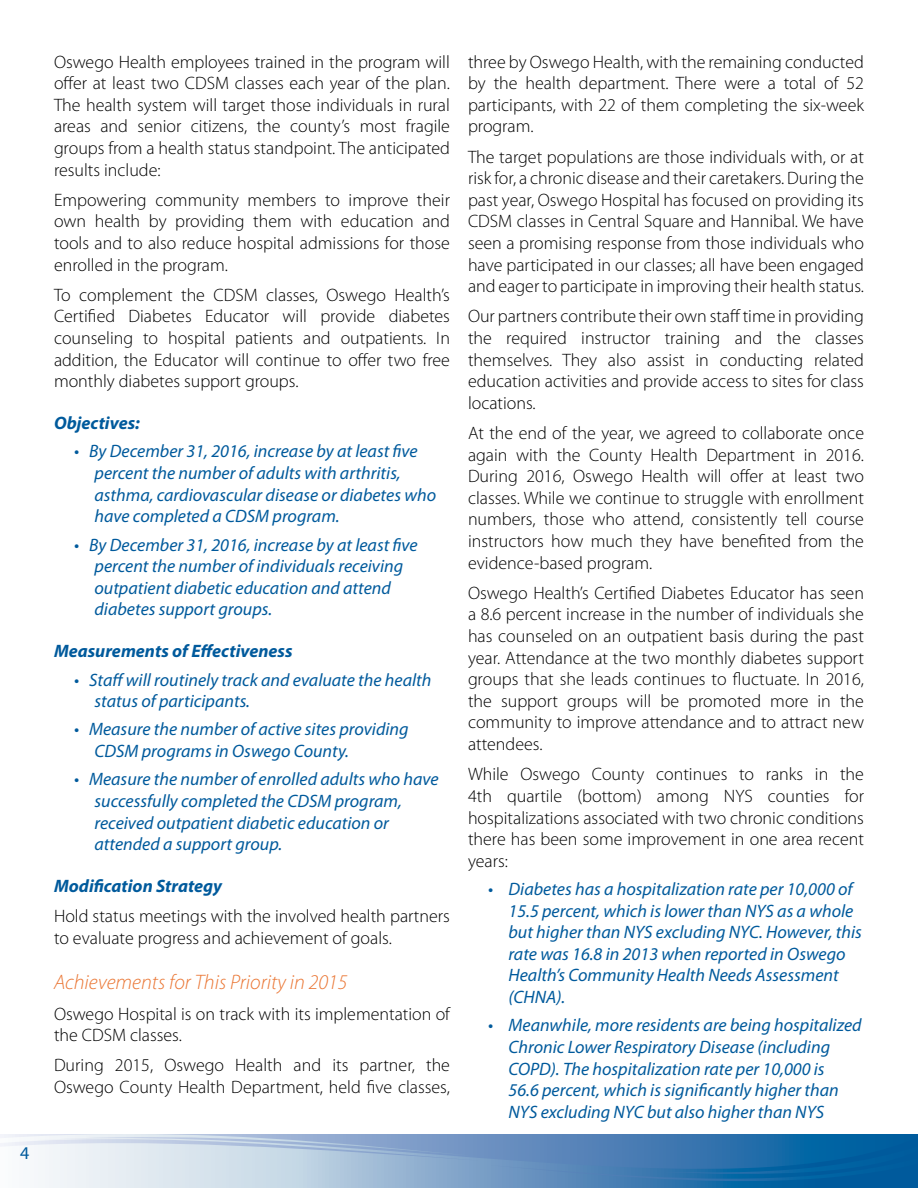
<style>
.page{position:relative;width:918px;height:1188px;background:#fff}
.page>*{position:absolute;margin:0;border:0;box-sizing:border-box;transform-origin:0 0}
.t1{font:italic 300 21px "Myriad Pro";color:#ea7634}
.t2{font:300 18px/21.6px "Myriad Pro";color:#000;text-align:justify}
.t3{font:italic 18px/21.6px "Myriad Pro";color:#005a9c}
.t4{font:italic 700 18px "Myriad Pro";color:#005a9c}
.t5{font:18px "Myriad Pro";color:#005a9c}
</style>
<div class="page">
<svg style="left:0;top:1134px;width:918px;height:54px;background:#7ca5ca"></svg>
<p class="t5" style="left:20px;top:1142px;width:11px">4</p>
<p class="t2" style="left:54px;top:51px;width:398px">Oswego Health employees trained in the program will offer at least two CDSM classes each year of the plan.<br>The health system will target those individuals in rural areas and senior citizens, the county’s most fragile groups from a health status standpoint. The anticipated results include:</p>
<p class="t2" style="left:54px;top:189px;width:397px">Empowering community members to improve their own health by providing them with education and tools and to also reduce hospital admissions for those enrolled in the program.</p>
<p class="t2" style="left:54px;top:284px;width:398px">To complement the CDSM classes, Oswego Health’s Certified Diabetes Educator will provide diabetes counseling to hospital patients and outpatients. In addition, the Educator will continue to offer two free monthly diabetes support groups.</p>
<p class="t4" style="left:54px;top:411px;width:87px">Objectives:</p>
<p class="t3" style="left:94px;top:440px;width:343px;text-indent:-20px">• By December 31, 2016, increase by at least five percent the number of adults with arthritis, asthma, cardiovascular disease or diabetes who have completed a CDSM program.</p>
<p class="t3" style="left:94px;top:533px;width:325px;text-indent:-20px">• By December 31, 2016, increase by at least five percent the number of individuals receiving outpatient diabetic education and attend diabetes support groups.</p>
<p class="t4" style="left:54px;top:639px;width:240px">Measurements of Effectiveness</p>
<p class="t3" style="left:94px;top:668px;width:338px;text-indent:-20px">• Staff will routinely track and evaluate the health status of participants.</p>
<p class="t3" style="left:94px;top:718px;width:316px;text-indent:-20px">• Measure the number of active sites providing<br>CDSM programs in Oswego County.</p>
<p class="t3" style="left:94px;top:768px;width:346px;text-indent:-20px">• Measure the number of enrolled adults who have successfully completed the CDSM program, received outpatient diabetic education or attended a support group.</p>
<p class="t4" style="left:54px;top:874px;width:170px">Modification Strategy</p>
<p class="t2" style="left:54px;top:906px;width:397px">Hold status meetings with the involved health partners to evaluate progress and achievement of goals.</p>
<p class="t1" style="left:54px;top:971px;width:295px">Achievements for This Priority in 2015</p>
<p class="t2" style="left:54px;top:1003px;width:397px">Oswego Hospital is on track with its implementation of the CDSM classes.</p>
<p class="t2" style="left:54px;top:1055px;width:398px">During 2015, Oswego Health and its partner, the<br>Oswego County Health Department, held five classes,</p>
<p class="t2" style="left:468px;top:51px;width:398px">three by Oswego Health, with the remaining conducted by the health department. There were a total of 52 participants, with 22 of them completing the six-week program.</p>
<p class="t2" style="left:468px;top:146px;width:398px">The target populations are those individuals with, or at risk for, a chronic disease and their caretakers. During the past year, Oswego Hospital has focused on providing its CDSM classes in Central Square and Hannibal. We have seen a promising response from those individuals who have participated in our classes; all have been engaged and eager to participate in improving their health status.</p>
<p class="t2" style="left:468px;top:306px;width:398px">Our partners contribute their own staff time in providing the required instructor training and the classes themselves. They also assist in conducting related education activities and provide access to sites for class locations.</p>
<p class="t2" style="left:468px;top:423px;width:398px">At the end of the year, we agreed to collaborate once again with the County Health Department in 2016.<br>During 2016, Oswego Health will offer at least two classes. While we continue to struggle with enrollment numbers, those who attend, consistently tell course instructors how much they have benefited from the evidence-based program.</p>
<p class="t2" style="left:468px;top:582px;width:398px">Oswego Health’s Certified Diabetes Educator has seen a 8.6 percent increase in the number of individuals she has counseled on an outpatient basis during the past year. Attendance at the two monthly diabetes support groups that she leads continues to fluctuate. In 2016, the support groups will be promoted more in the community to improve attendance and to attract new attendees.</p>
<p class="t2" style="left:468px;top:764px;width:398px">While Oswego County continues to ranks in the 4th quartile (bottom) among NYS counties for hospitalizations associated with two chronic conditions there has been some improvement in one area recent years:</p>
<p class="t3" style="left:508px;top:878px;width:355px;text-indent:-20px">• Diabetes has a hospitalization rate per 10,000 of 15.5 percent, which is lower than NYS as a whole but higher than NYS excluding NYC. However, this rate was 16.8 in 2013 when reported in Oswego Health’s Community Health Needs Assessment (CHNA).</p>
<p class="t3" style="left:508px;top:1014px;width:355px;text-indent:-20px">• Meanwhile, more residents are being hospitalized Chronic Lower Respiratory Disease (including COPD). The hospitalization rate per 10,000 is<br>56.6 percent, which is significantly higher than NYS excluding NYC but also higher than NYS</p>
</div>
